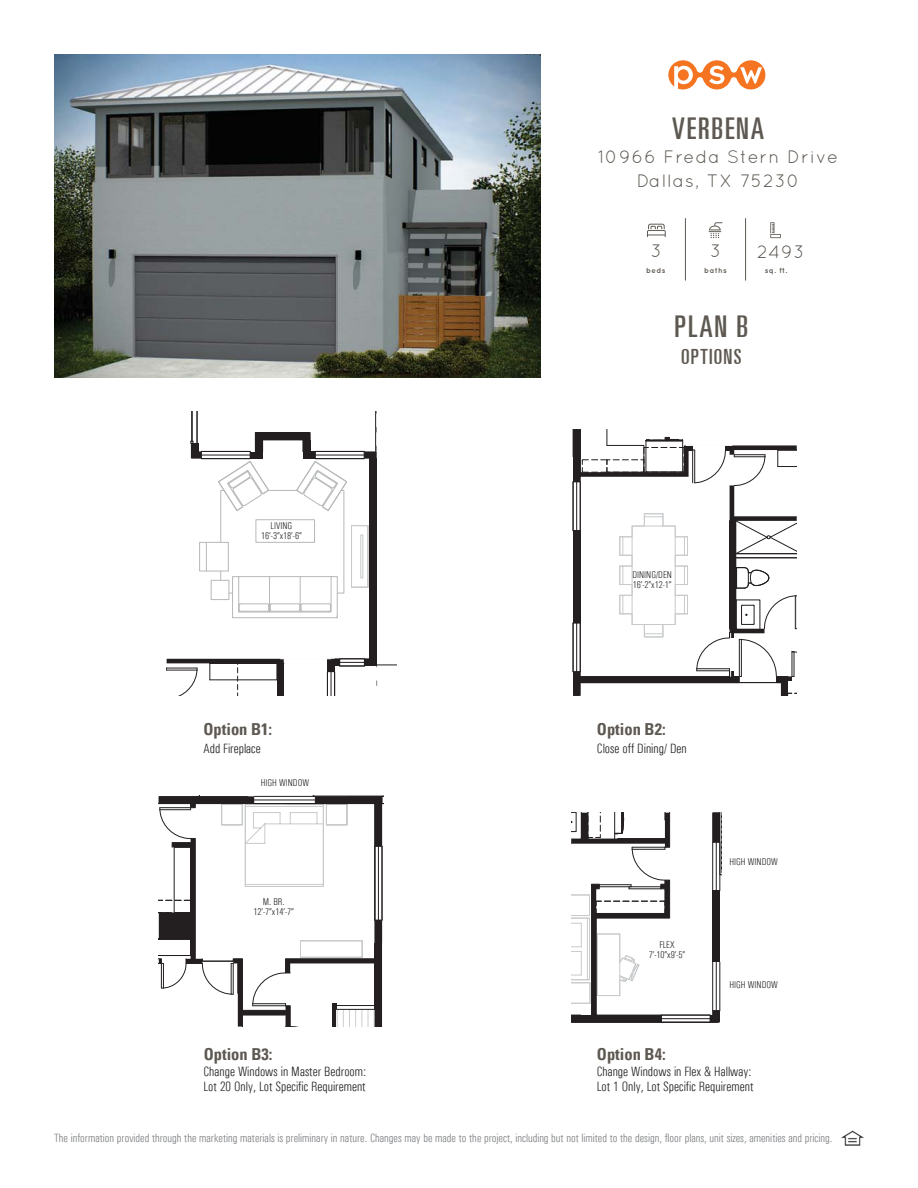
<style>
.page{position:relative;width:918px;height:1188px;background:#fff}
.page>*{position:absolute;margin:0;border:0;box-sizing:border-box;transform-origin:0 0}
.t1{font:ultra-condensed 30px "Univers LT";letter-spacing:.06em;color:#5d5851}
.t2{font:ultra-condensed 21px "Univers LT";letter-spacing:.06em;color:#5d5851}
.t3{font:18px/24px "Quicksand";letter-spacing:.06em;color:#5d5851;text-align:center}
.t4{font:700 condensed 16.5px "Univers";color:#5d5851}
.t5{font:300 condensed 13.5px/15px "Univers";color:#231f20}
.t6{font:300 condensed 12px "Univers";color:#7c7e81}
.t7{font:300 condensed 9.9px/9.9px "Univers";color:#231f20;text-align:center}
.t8{font:700 7.5px "Quicksand";letter-spacing:.06em;color:#5d5851}
</style>
<div class="page">
<img style="left:841px;top:1131px;width:23px;height:14px">
<svg style="left:573px;top:429px;width:224px;height:267px"></svg>
<svg style="left:167px;top:411px;width:229px;height:285px"></svg>
<hr style="left:197px;top:411px;width:1px;height:32px;background:#231f20">
<svg style="left:159px;top:795px;width:224px;height:232px"></svg>
<svg style="left:571px;top:812px;width:150px;height:211px"></svg>
<svg style="left:647px;top:224px;width:19px;height:13px"></svg>
<svg style="left:709px;top:222px;width:13px;height:16px"></svg>
<svg style="left:770px;top:234px;width:11px;height:4px"></svg>
<svg style="left:770px;top:222px;width:10px;height:15px"></svg>
<hr style="left:685px;top:218px;width:1px;height:63px;background:#5d5851">
<hr style="left:745px;top:218px;width:1px;height:63px;background:#5d5851">
<svg style="left:668px;top:60px;width:97px;height:29px"></svg>
<img style="left:54px;top:54px;width:486px;height:324px">
<h1 class="t1" style="left:672px;top:111px;width:93px">VERBENA</h1>
<h3 class="t3" style="left:598px;top:145px;width:241px">10966 Freda Stern Drive<br>Dallas, TX 75230</h3>
<h3 class="t3" style="left:651px;top:239px;width:12px">3</h3>
<h3 class="t3" style="left:710px;top:239px;width:12px">3</h3>
<h3 class="t3" style="left:757px;top:240px;width:49px">2493</h3>
<p class="t8" style="left:646px;top:266px;width:21px">beds</p>
<p class="t8" style="left:704px;top:266px;width:24px">baths</p>
<p class="t8" style="left:765px;top:266px;width:24px">sq. ft.</p>
<p class="t7" style="left:261px;top:521px;width:42px">LIVING<br>16’-3”x18’-6”</p>
<h3 class="t4" style="left:204px;top:719px;width:70px">Option B1:</h3>
<h1 class="t1" style="left:675px;top:309px;width:75px">PLAN B</h1>
<h2 class="t2" style="left:681px;top:344px;width:62px">OPTIONS</h2>
<p class="t7" style="left:632px;top:570px;width:41px;text-align:left">DINING/DEN<br>16’-2”x12-1”</p>
<h3 class="t4" style="left:597px;top:719px;width:70px">Option B2:</h3>
<p class="t5" style="left:204px;top:741px;width:59px">Add Fireplace</p>
<p class="t5" style="left:597px;top:741px;width:91px">Close off Dining/ Den</p>
<p class="t7" style="left:261px;top:778px;width:50px">HIGH WINDOW</p>
<p class="t7" style="left:253px;top:896px;width:42px">M. BR.<br>12’-7”x14’-7”</p>
<h3 class="t4" style="left:204px;top:1044px;width:70px">Option B3:</h3>
<p class="t5" style="left:204px;top:1064px;width:164px">Change Windows in Master Bedroom:<br>Lot 20 Only, Lot Specific Requirement</p>
<p class="t7" style="left:649px;top:940px;width:38px">FLEX<br>7’-10”x9’-5”</p>
<h3 class="t4" style="left:597px;top:1044px;width:70px">Option B4:</h3>
<p class="t7" style="left:729px;top:856px;width:50px">HIGH WINDOW</p>
<p class="t7" style="left:729px;top:980px;width:50px">HIGH WINDOW</p>
<p class="t5" style="left:597px;top:1064px;width:158px">Change Windows in Flex &amp; Hallway:<br>Lot 1 Only, Lot Specific Requirement</p>
<p class="t6" style="left:54px;top:1131px;width:780px">The information provided through the marketing materials is preliminary in nature. Changes may be made to the project, including but not limited to the design, floor plans, unit sizes, amenities and pricing.</p>
</div>
